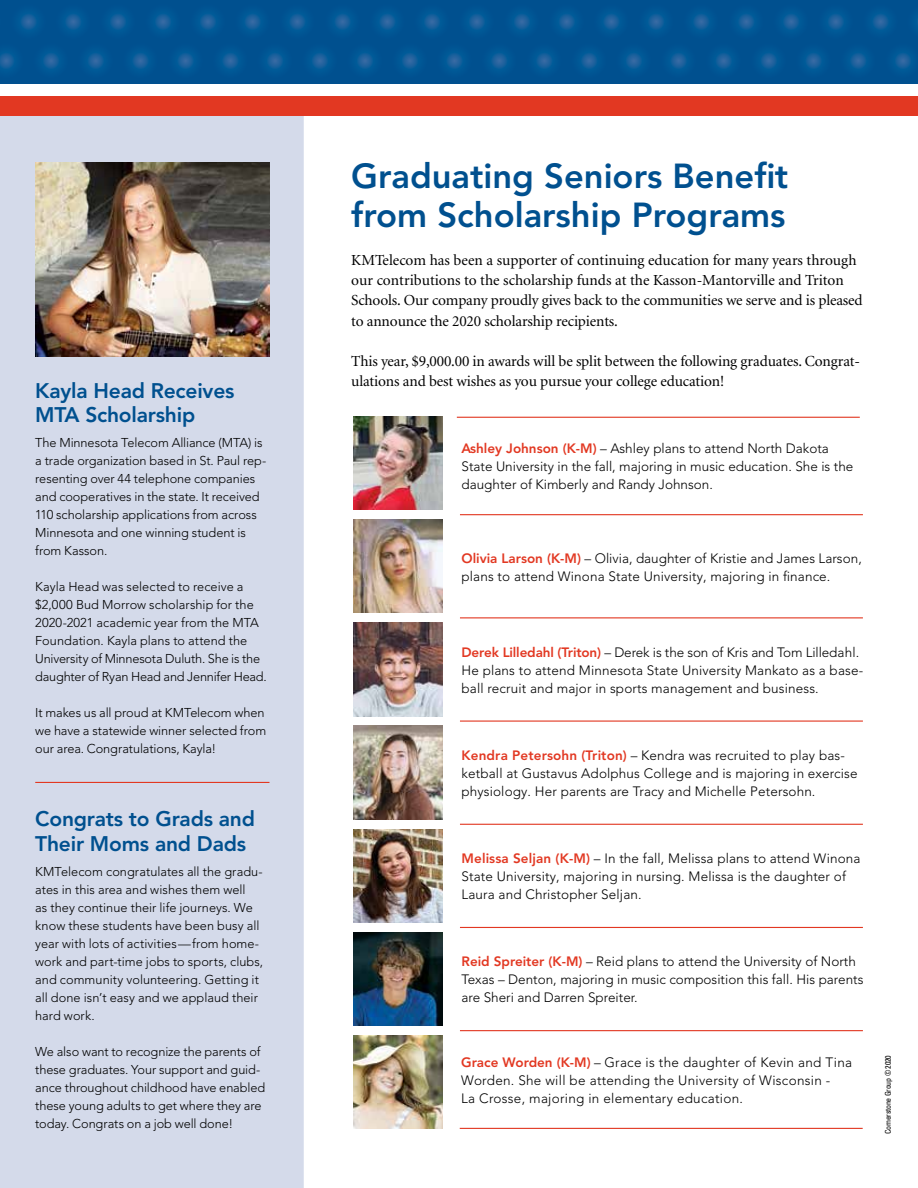
<style>
.page{position:relative;width:918px;height:1188px;background:#fff}
.page>*{position:absolute;margin:0;border:0;box-sizing:border-box;transform-origin:0 0}
.t1{font:800 34.5px/39px "Avenir LT Pro";color:#00508f}
.t2{font:800 21px/24.8px "Avenir LT Pro";letter-spacing:-.01em;color:#00508f}
.t3{font:15.3px/20.2px "Minion";letter-spacing:-.01em;color:#000}
.t4{font:300 13.5px/18px "Avenir LT Pro";letter-spacing:.01em;color:#000}
.t5{font:300 12.75px/18px "Avenir LT Pro";letter-spacing:-.005em;color:#000}
.t6{font:condensed 7.8px "Univers";letter-spacing:-.03em;color:#000}
.s1{font-weight:800;color:#e23822}
</style>
<div class="page">
<div style="left:0;top:106px;width:304px;height:1082px;background:#d4daea"></div>
<div style="left:0;top:0;width:918px;height:84px;background:#00508f"></div>
<div style="left:0;top:96px;width:918px;height:20px;background:#e23822"></div>
<svg style="left:0;top:13px;width:918px;height:57px"></svg>
<hr style="left:460px;top:514px;width:403px;height:1px;background:#e23822">
<hr style="left:460px;top:617px;width:403px;height:1px;background:#e23822">
<hr style="left:460px;top:721px;width:403px;height:1px;background:#e23822">
<img style="left:353px;top:416px;width:89px;height:94px">
<img style="left:353px;top:520px;width:89px;height:93px">
<img style="left:353px;top:623px;width:89px;height:93px">
<hr style="left:457px;top:417px;width:403px;height:1px;background:#e23822">
<hr style="left:460px;top:824px;width:403px;height:1px;background:#e23822">
<hr style="left:460px;top:927px;width:403px;height:1px;background:#e23822">
<hr style="left:460px;top:1030px;width:403px;height:1px;background:#e23822">
<img style="left:353px;top:726px;width:89px;height:93px">
<img style="left:353px;top:829px;width:89px;height:94px">
<img style="left:353px;top:932px;width:89px;height:94px">
<hr style="left:460px;top:1128px;width:403px;height:1px;background:#e23822">
<img style="left:353px;top:1036px;width:89px;height:93px">
<img style="left:35px;top:162px;width:234px;height:194px">
<hr style="left:35px;top:782px;width:234px;height:1px;background:#e23822">
<h2 class="t2" style="left:35px;top:378px;width:201px">Kayla Head Receives<br>MTA Scholarship</h2>
<p class="t5" style="left:35px;top:434px;width:233px">The Minnesota Telecom Alliance (MTA) is a trade organization based in St. Paul rep&shy;resenting over 44 telephone companies and cooperatives in the state. It received 110 scholarship applications from across Minnesota and one winning student is from Kasson.</p>
<p class="t5" style="left:35px;top:578px;width:233px">Kayla Head was selected to receive a $2,000 Bud Morrow scholarship for the 2020-2021 academic year from the MTA Foundation. Kayla plans to attend the University of Minnesota Duluth. She is the daughter of Ryan Head and Jennifer Head.</p>
<p class="t5" style="left:35px;top:704px;width:232px;text-align:justify">It makes us all proud at KMTelecom when we have a statewide winner selected from our area. Congratulations, Kayla!</p>
<h2 class="t2" style="left:35px;top:807px;width:221px">Congrats to Grads and<br>Their Moms and Dads</h2>
<p class="t5" style="left:35px;top:862px;width:229px">KMTelecom congratulates all the gradu&shy;ates in this area and wishes them well<br>as they continue their life journeys. We know these students have been busy all year with lots of activities—from home&shy;work and part-time jobs to sports, clubs, and community volunteering. Getting it all done isn’t easy and we applaud their hard work.</p>
<p class="t5" style="left:35px;top:1042px;width:232px">We also want to recognize the parents of these graduates. Your support and guid&shy;ance throughout childhood have enabled these young adults to get where they are today. Congrats on a job well done!</p>
<h1 class="t1" style="left:351px;top:157px;width:439px">Graduating Seniors Benefit from Scholarship Programs</h1>
<p class="t3" style="left:351px;top:250px;width:513px">KMTelecom has been a supporter of continuing education for many years through our contributions to the scholarship funds at the Kasson-Mantorville and Triton Schools. Our company proudly gives back to the communities we serve and is pleased to announce the 2020 scholarship recipients.</p>
<p class="t3" style="left:351px;top:352px;width:510px">This year, $9,000.00 in awards will be split between the following graduates. Congrat&shy;ulations and best wishes as you pursue your college education!</p>
<p class="t4" style="left:462px;top:439px;width:393px"><span class="s1">Ashley Johnson (K-M)</span> – Ashley plans to attend North Dakota<br>State University in the fall, majoring in music education. She is the daughter of Kimberly and Randy Johnson.</p>
<p class="t4" style="left:462px;top:549px;width:402px"><span class="s1">Olivia Larson (K-M)</span> – Olivia, daughter of Kristie and James Larson, plans to attend Winona State University, majoring in finance.</p>
<p class="t4" style="left:462px;top:643px;width:403px"><span class="s1">Derek Lilledahl (Triton)</span> – Derek is the son of Kris and Tom Lilledahl.<br>He plans to attend Minnesota State University Mankato as a base&shy;ball recruit and major in sports management and business.</p>
<p class="t4" style="left:462px;top:746px;width:398px"><span class="s1">Kendra Petersohn (Triton)</span> – Kendra was recruited to play bas&shy;ketball at Gustavus Adolphus College and is majoring in exercise physiology. Her parents are Tracy and Michelle Petersohn.</p>
<p class="t4" style="left:462px;top:849px;width:401px"><span class="s1">Melissa Seljan (K-M)</span> – In the fall, Melissa plans to attend Winona<br>State University, majoring in nursing. Melissa is the daughter of<br>Laura and Christopher Seljan.</p>
<p class="t4" style="left:462px;top:953px;width:403px"><span class="s1">Reid Spreiter (K-M)</span> – Reid plans to attend the University of North<br>Texas – Denton, majoring in music composition this fall. His parents are Sheri and Darren Spreiter.</p>
<p class="t4" style="left:461px;top:1054px;width:392px"><span class="s1">Grace Worden (K-M)</span> – Grace is the daughter of Kevin and Tina<br>Worden. She will be attending the University of Wisconsin -<br>La Crosse, majoring in elementary education.</p>
<p class="t6" style="left:883px;top:1134px;width:80px;rotate:-90deg">Cornerstone Group © 2020</p>
</div>
